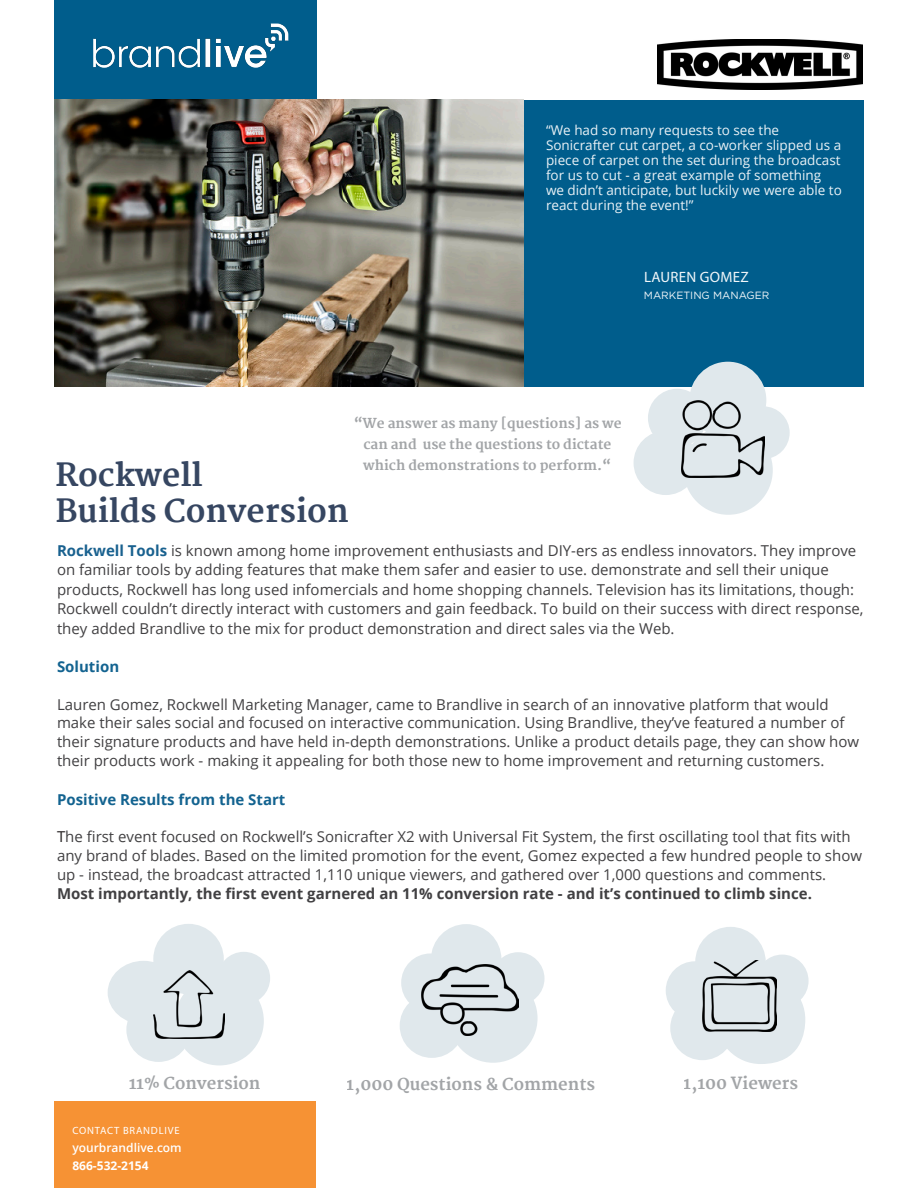
<style>
.page{position:relative;width:918px;height:1188px;background:#fff}
.page>*{position:absolute;margin:0;border:0;box-sizing:border-box;transform-origin:0 0}
.t1{font:800 31.5px "Martel";color:#364661}
.t2{font:800 16.5px "Martel";color:#72767a}
.t3{font:15px/18.8px "Open Sans";color:#414042}
.t4{font:700 15px "Open Sans";color:#136390}
.t5{font:15px "Myriad Pro";letter-spacing:.02em;color:#f2f7fa}
.t6{font:13.5px/15px "Open Sans";color:#f2f7fa}
.t7{font:800 13.5px/21px "Martel";color:#72767a;text-align:center}
.Paragraph_Style_1{font:600 12px/18px "Open Sans";color:#fff}
.Paragraph_Style_1-2{font:10.5px "Myriad Pro";letter-spacing:.075em;color:#fff}
.t8{font:10.5px "Gotham";color:#f2f7fa}
.s1{font-weight:700;color:#19618f}
.s2{color:#231f20}
.s3{font-weight:700}
</style>
<div class="page">
<div style="left:756px;top:955px;width:53px;height:52px;background:#e0e8ec;border-radius:50%"></div>
<div style="left:695px;top:927px;width:71px;height:70px;background:#e0e8ec;border-radius:50%"></div>
<div style="left:716px;top:975px;width:89px;height:89px;background:#e0e8ec;border-radius:50%"></div>
<div style="left:524px;top:100px;width:340px;height:286px;background:#005d8c"></div>
<div style="left:54px;top:0;width:262px;height:100px;background:#005d8c"></div>
<div style="left:55px;top:1102px;width:261px;height:86px;background:#f69234"></div>
<img style="left:93px;top:23px;width:196px;height:45px">
<img style="left:54px;top:100px;width:470px;height:286px">
<img style="left:657px;top:39px;width:205px;height:50px">
<div style="left:648px;top:389px;width:58px;height:58px;background:#e0e8ec;border-radius:50%"></div>
<div style="left:684px;top:426px;width:89px;height:89px;background:#e0e8ec;border-radius:50%"></div>
<div style="left:689px;top:362px;width:77px;height:77px;background:#e0e8ec;border-radius:50%"></div>
<div style="left:634px;top:431px;width:64px;height:64px;background:#e0e8ec;border-radius:50%"></div>
<div style="left:431px;top:924px;width:70px;height:71px;background:#e0e8ec;border-radius:50%"></div>
<div style="left:448px;top:974px;width:90px;height:89px;background:#e0e8ec;border-radius:50%"></div>
<div style="left:400px;top:994px;width:64px;height:64px;background:#e0e8ec;border-radius:50%"></div>
<div style="left:492px;top:952px;width:52px;height:53px;background:#e0e8ec;border-radius:50%"></div>
<div style="left:401px;top:953px;width:59px;height:59px;background:#e0e8ec;border-radius:50%"></div>
<div style="left:737px;top:406px;width:53px;height:53px;background:#e0e8ec;border-radius:50%"></div>
<div style="left:666px;top:961px;width:58px;height:59px;background:#e0e8ec;border-radius:50%"></div>
<div style="left:670px;top:996px;width:65px;height:64px;background:#e0e8ec;border-radius:50%"></div>
<img style="left:681px;top:400px;width:83px;height:77px">
<img style="left:702px;top:961px;width:74px;height:70px">
<div style="left:153px;top:924px;width:71px;height:70px;background:#e0e8ec;border-radius:50%"></div>
<div style="left:108px;top:961px;width:72px;height:63px;background:#e0e8ec;border-radius:50%"></div>
<div style="left:218px;top:952px;width:52px;height:52px;background:#e0e8ec;border-radius:50%"></div>
<div style="left:175px;top:976px;width:89px;height:89px;background:#e0e8ec;border-radius:50%"></div>
<div style="left:126px;top:998px;width:65px;height:64px;background:#e0e8ec;border-radius:50%"></div>
<img style="left:154px;top:971px;width:70px;height:67px">
<img style="left:421px;top:965px;width:98px;height:70px">
<p class="t6" style="left:546px;top:122px;width:297px">“We had so many requests to see the Sonicrafter cut carpet, a co-worker slipped us a piece of carpet on the set during the broadcast for us to cut - a great example of something we didn’t anticipate, but luckily we were able to react during the event!”</p>
<p class="t5" style="left:644px;top:268px;width:106px">LAUREN GOMEZ</p>
<p class="t8" style="left:644px;top:288px;width:127px">MARKETING MANAGER</p>
<p class="t7" style="left:353px;top:412px;width:270px">“We answer as many [questions] as we can and use the questions to dictate which demonstrations to perform.“</p>
<p class="t1" style="left:56px;top:457px;width:149px">Rockwell</p>
<p class="t1" style="left:56px;top:493px;width:295px">Builds Conversion</p>
<p class="t3" style="left:57px;top:540px;width:808px;line-height:19.5px"><span class="s1">Rockwell Tools</span> is known among home improvement enthusiasts and DIY-ers as endless innovators. They improve on familiar tools by adding features that make them safer and easier to use. demonstrate and sell their unique products, Rockwell has long used infomercials and home shopping channels. Television has its limitations, though:<br>Rockwell couldn’t directly interact with customers and gain feedback. To build on their success with direct response, they added Brandlive to the mix for product demonstration and direct sales via the Web.</p>
<p class="t4" style="left:57px;top:656px;width:64px">Solution</p>
<p class="t3" style="left:57px;top:694px;width:804px">Lauren Gomez, Rockwell Marketing Manager, came to Brandlive in search of an innovative platform that would make their sales social and focused on interactive communication. Using Brandlive, they’ve featured a number of their signature products and have held in-depth demonstrations. Unlike a product details page, they can show how their products work - making it appealing for both those new to home improvement and returning customers.</p>
<p class="t4" style="left:57px;top:789px;width:230px">Positive Results from the Start</p>
<p class="t3" style="left:57px;top:827px;width:807px"><span class="s2">T</span>he first event focused on Rockwell’s Sonicrafter X2 with Universal Fit System, the first oscillating tool that fits with any brand of blades. Based on the limited promotion for the event, Gomez expected a few hundred people to show up - instead, the broadcast attracted 1,110 unique viewers, and gathered over 1,000 questions and comments.<br><span class="s3">Most importantly, the first event garnered an 11% conversion rate - and it’s continued to climb since.</span></p>
<p class="t2" style="left:129px;top:1073px;width:133px">11% Conversion</p>
<p class="t2" style="left:347px;top:1074px;width:250px">1,000 Questions &amp; Comments</p>
<p class="t2" style="left:684px;top:1073px;width:116px">1,100 Viewers</p>
<p class="Paragraph_Style_1-2" style="left:72px;top:1124px;width:109px">CONTACT BRANDLIVE</p>
<p class="Paragraph_Style_1" style="left:72px;top:1138px;width:111px">yourbrandlive.com<br><span class="s3">866-532-2154</span></p>
</div>
